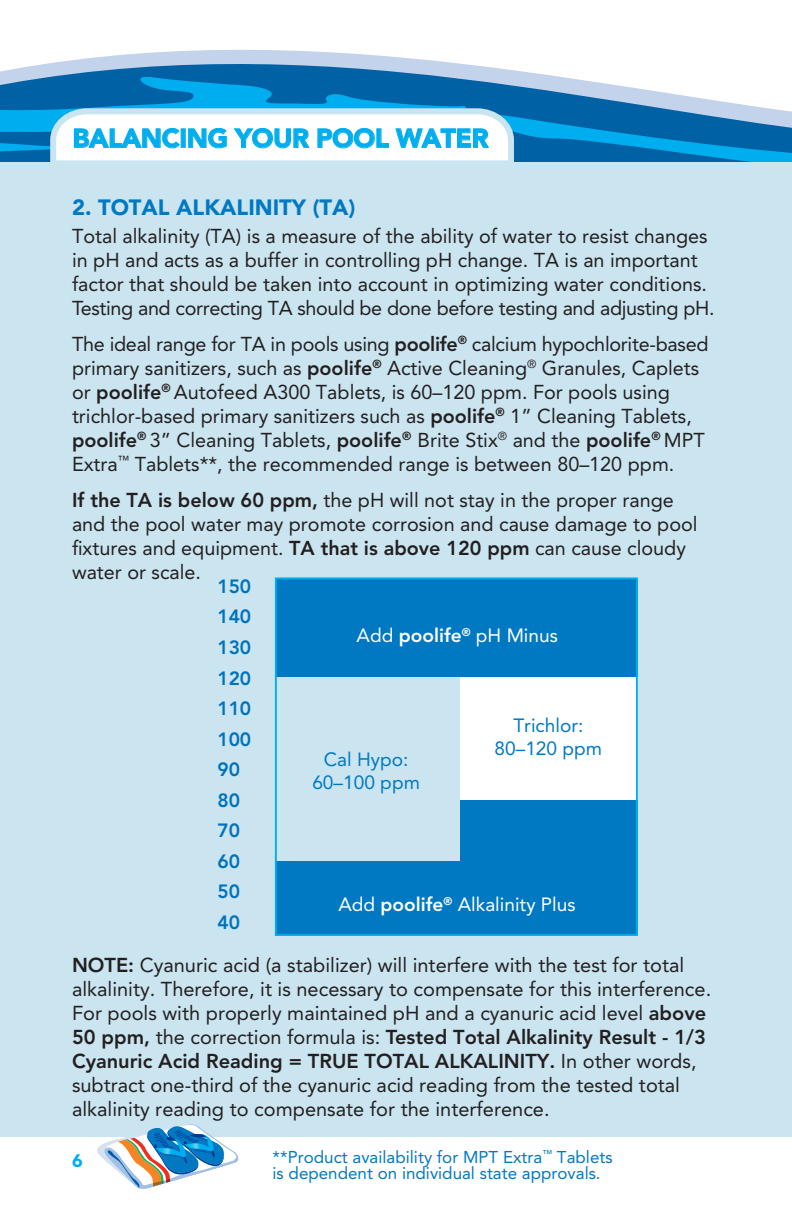
<style>
.page{position:relative;width:792px;height:1224px;background:#fff}
.page>*{position:absolute;margin:0;border:0;box-sizing:border-box;transform-origin:0 0}
.t1{font:900 26px "Avenir";letter-spacing:-.01em;color:#00aeef}
.t2{font:900 22px "Avenir";color:#0079c2}
.t3{font:20px/24px "Avenir";color:#231f20}
.t4{font:19.2px "Avenir";color:#fff}
.t5{font:19.2px/23px "Avenir";color:#0079c2;text-align:center}
.t6{font:800 19.2px/30.6px "Avenir";color:#0072bc}
.t7{font:900 18px "Avenir";color:#00aeef}
.t8{font:17px/16px "Avenir";color:#0079c2}
.s1{font-weight:800}
</style>
<div class="page">
<svg style="left:0;top:49px;width:540px;height:25px;fill:#c2d3eb"></svg>
<div style="left:0;top:162px;width:792px;height:975px;background:#cae4f0"></div>
<svg style="left:97px;top:1124px;width:142px;height:65px"></svg>
<svg style="left:0;top:74px;width:792px;height:88px"></svg>
<div style="left:275px;top:579px;width:362px;height:356px;background:#0079c2"></div>
<div style="left:460px;top:677px;width:178px;height:123px;background:#fff"></div>
<div style="left:275px;top:677px;width:185px;height:184px;background:#cae4f0"></div>
<div style="left:275px;top:577px;width:363px;height:359px;border:2px solid #00aeef"></div>
<h1 class="t1" style="left:73px;top:123px;width:417px">BALANCING YOUR POOL WATER</h1>
<p class="t2" style="left:72px;top:194px;width:285px">2. TOTAL ALKALINITY (TA)</p>
<p class="t3" style="left:72px;top:224px;width:644px">Total alkalinity (TA) is a measure of the ability of water to resist changes in pH and acts as a buffer in controlling pH change. TA is an important factor that should be taken into account in optimizing water conditions.<br>Testing and correcting TA should be done before testing and adjusting pH.</p>
<p class="t3" style="left:72px;top:332px;width:638px">The ideal range for TA in pools using <span class="s1">poolife</span><sup>®</sup> calcium hypochlorite-based primary sanitizers, such as <span class="s1">poolife</span><sup>®</sup> Active Cleaning<sup>®</sup> Granules, Caplets or <span class="s1">poolife</span><sup>®</sup> Autofeed A300 Tablets, is 60–120 ppm. For pools using trichlor-based primary sanitizers such as <span class="s1">poolife</span><sup>®</sup> 1” Cleaning Tablets, <span class="s1">poolife</span><sup>®</sup> 3” Cleaning Tablets, <span class="s1">poolife</span><sup>®</sup> Brite Stix<sup>®</sup> and the <span class="s1">poolife</span><sup>®</sup> MPT Extra<sup>™</sup> Tablets**, the recommended range is between 80–120 ppm.</p>
<p class="t3" style="left:72px;top:488px;width:627px"><span class="s1">If the TA is below 60 ppm,</span> the pH will not stay in the proper range and the pool water may promote corrosion and cause damage to pool fixtures and equipment. <span class="s1">TA that is above 120 ppm</span> can cause cloudy water or scale.</p>
<p class="t6" style="left:217px;top:571px;width:35px">150<br>140<br>130<br>120<br>110<br>100<br>90<br>80<br>70<br>60<br>50<br>40</p>
<p class="t4" style="left:357px;top:625px;width:203px">Add <span class="s1">poolife</span><sup>®</sup> pH Minus</p>
<p class="t5" style="left:495px;top:714px;width:109px">Trichlor:<br>80–120 ppm</p>
<p class="t5" style="left:312px;top:748px;width:109px">Cal Hypo:<br>60–100 ppm</p>
<p class="t4" style="left:338px;top:893px;width:239px">Add <span class="s1">poolife</span><sup>®</sup> Alkalinity Plus</p>
<p class="t3" style="left:72px;top:953px;width:641px"><span class="s1">NOTE:</span> Cyanuric acid (a stabilizer) will interfere with the test for total alkalinity. Therefore, it is necessary to compensate for this interference.<br>For pools with properly maintained pH and a cyanuric acid level <span class="s1">above 50 ppm,</span> the correction formula is: <span class="s1">Tested Total Alkalinity Result - 1/3<br>Cyanuric Acid Reading = TRUE TOTAL ALKALINITY.</span> In other words, subtract one-third of the cyanuric acid reading from the tested total alkalinity reading to compensate for the interference.</p>
<p class="t7" style="left:72px;top:1149px;width:12px">6</p>
<p class="t8" style="left:273px;top:1149px;width:342px">**Product availability for MPT Extra<sup>™</sup> Tablets is dependent on individual state approvals.</p>
</div>
